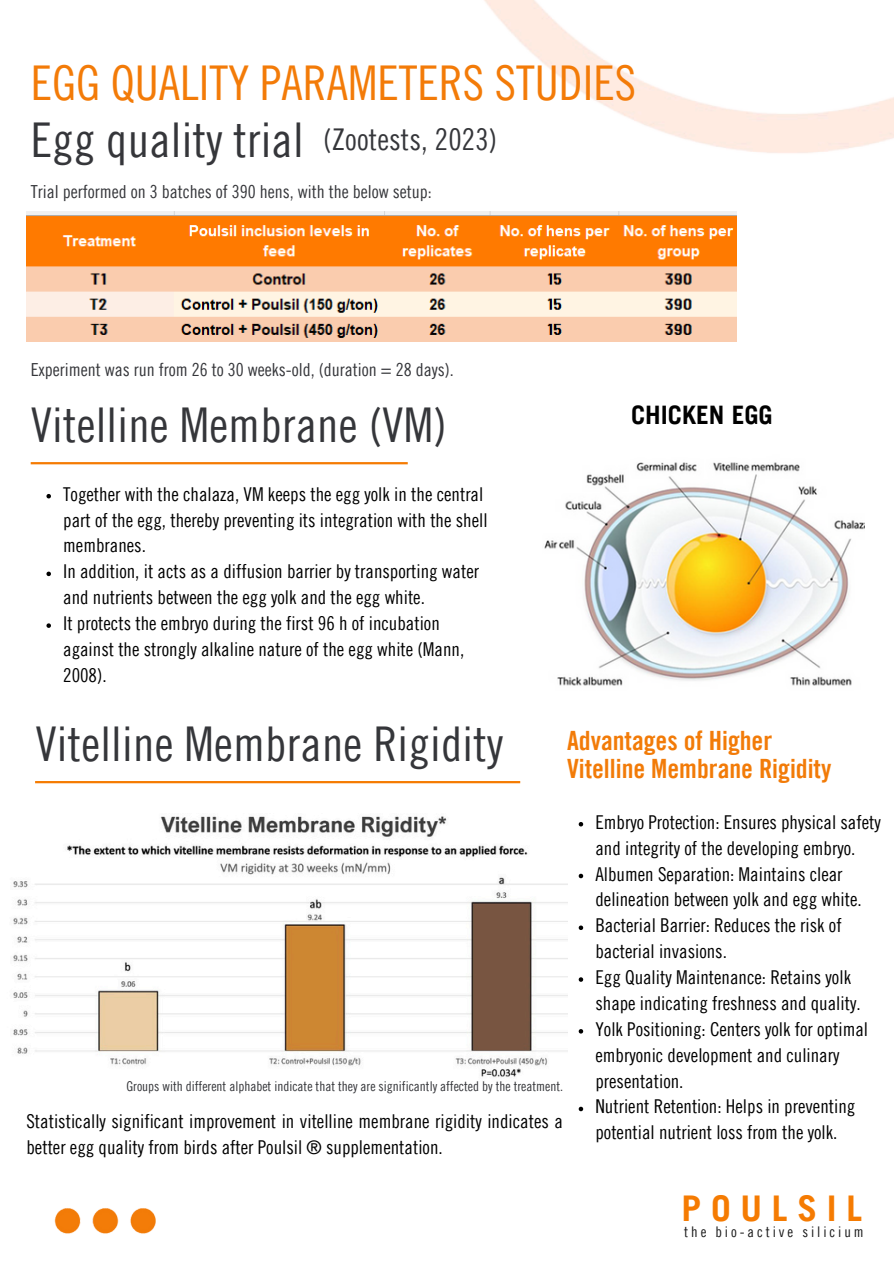
<style>
.page{position:relative;width:894px;height:1264px;background:#fff}
.page>*{position:absolute;margin:0;border:0;box-sizing:border-box;transform-origin:0 0}
.t1{font:48px "Trade Gothic LT Pro Cn 18";letter-spacing:.005em;color:#35363a}
.t2{font:48px "Trade Gothic LT Pro Cn 18";color:#f37b08}
.t3{font:700 35.4px "Trade Gothic LT Pro";letter-spacing:.275em;color:#f57b02}
.t4{font:30px "Trade Gothic LT Pro Cn 18";letter-spacing:.005em;color:#35363a}
.t5{font:26.55px/28.2px "Trade Gothic LT Pro Bd Cn 20";color:#f27b08}
.t6{font:700 25.5px "Trade Gothic LT Pro";color:#000}
.t7{font:19.05px/25.8px "Trade Gothic LT Pro Cn 18";color:#000}
.t8{font:18px "Trade Gothic LT Pro Cn 18";color:#35363a}
.t9{font:14.7px "Trade Gothic LT Pro Cn 18";letter-spacing:.2em;color:#191919}
.t10{font:13.5px "Trade Gothic LT Pro Cn 18";color:#35363a}
</style>
<div class="page">
<img style="left:54px;top:1208px;width:102px;height:26px">
<img style="left:484px;top:0;width:409px;height:236px">
<img style="left:26px;top:211px;width:710px;height:131px">
<img style="left:544px;top:462px;width:320px;height:224px">
<hr style="left:35px;top:781px;width:485px;height:2px;background:#f57b02">
<hr style="left:31px;top:462px;width:376px;height:2px;background:#f57b02">
<img style="left:13px;top:816px;width:554px;height:261px">
<svg style="left:46px;top:494px;width:5px;height:4px"></svg>
<svg style="left:46px;top:571px;width:5px;height:5px"></svg>
<svg style="left:46px;top:623px;width:5px;height:5px"></svg>
<svg style="left:578px;top:822px;width:5px;height:4px"></svg>
<svg style="left:578px;top:873px;width:5px;height:5px"></svg>
<svg style="left:578px;top:925px;width:5px;height:5px"></svg>
<svg style="left:578px;top:977px;width:5px;height:4px"></svg>
<svg style="left:578px;top:1029px;width:5px;height:4px"></svg>
<svg style="left:578px;top:1106px;width:5px;height:5px"></svg>
<h2 class="t2" style="left:31px;top:65px;width:606px">EGG QUALITY PARAMETERS STUDIES</h2>
<h4 class="t1" style="left:31px;top:122px;width:274px">Egg quality trial</h4>
<p class="t8" style="left:31px;top:185px;width:402px">Trial performed on 3 batches of 390 hens, with the below setup:</p>
<h6 class="t4" style="left:323px;top:128px;width:175px">(Zootests, 2023)</h6>
<p class="t8" style="left:31px;top:362px;width:424px">Experiment was run from 26 to 30 weeks-old, (duration = 28 days).</p>
<h1 class="t1" style="left:31px;top:407px;width:417px">Vitelline Membrane (VM)</h1>
<p class="t7" style="left:63px;top:483px;width:426px">Together with the chalaza, VM keeps the egg yolk in the central part of the egg, thereby preventing its integration with the shell membranes.</p>
<h2 class="t7" style="left:63px;top:561px;width:417px">In addition, it acts as a diffusion barrier by transporting water and nutrients between the egg yolk and the egg white.</h2>
<p class="t7" style="left:63px;top:613px;width:402px">It protects the embryo during the first 96 h of incubation against the strongly alkaline nature of the egg white (Mann,<br>2008).</p>
<p class="t1" style="left:35px;top:726px;width:469px">Vitelline Membrane Rigidity</p>
<p class="t6" style="left:630px;top:405px;width:143px">CHICKEN EGG</p>
<p class="t5" style="left:567px;top:730px;width:266px">Advantages of Higher<br>Vitelline Membrane Rigidity</p>
<p class="t10" style="left:126px;top:1081px;width:438px">Groups with different alphabet indicate that they are significantly affected by the treatment.</p>
<p class="t7" style="left:26px;top:1110px;width:538px">Statistically significant improvement in vitelline membrane rigidity indicates a better egg quality from birds after Poulsil ® supplementation.</p>
<p class="t7" style="left:595px;top:811px;width:287px">Embryo Protection: Ensures physical safety and integrity of the developing embryo.</p>
<p class="t7" style="left:595px;top:863px;width:268px">Albumen Separation: Maintains clear delineation between yolk and egg white.</p>
<p class="t7" style="left:595px;top:915px;width:248px">Bacterial Barrier: Reduces the risk of bacterial invasions.</p>
<h5 class="t7" style="left:595px;top:966px;width:266px">Egg Quality Maintenance: Retains yolk shape indicating freshness and quality.</h5>
<p class="t7" style="left:595px;top:1018px;width:274px">Yolk Positioning: Centers yolk for optimal embryonic development and culinary presentation.</p>
<h2 class="t7" style="left:595px;top:1096px;width:261px">Nutrient Retention: Helps in preventing potential nutrient loss from the yolk.</h2>
<p class="t3" style="left:681px;top:1195px;width:182px">POULSIL</p>
<p class="t9" style="left:684px;top:1225px;width:181px">the bio-active silicium</p>
</div>
